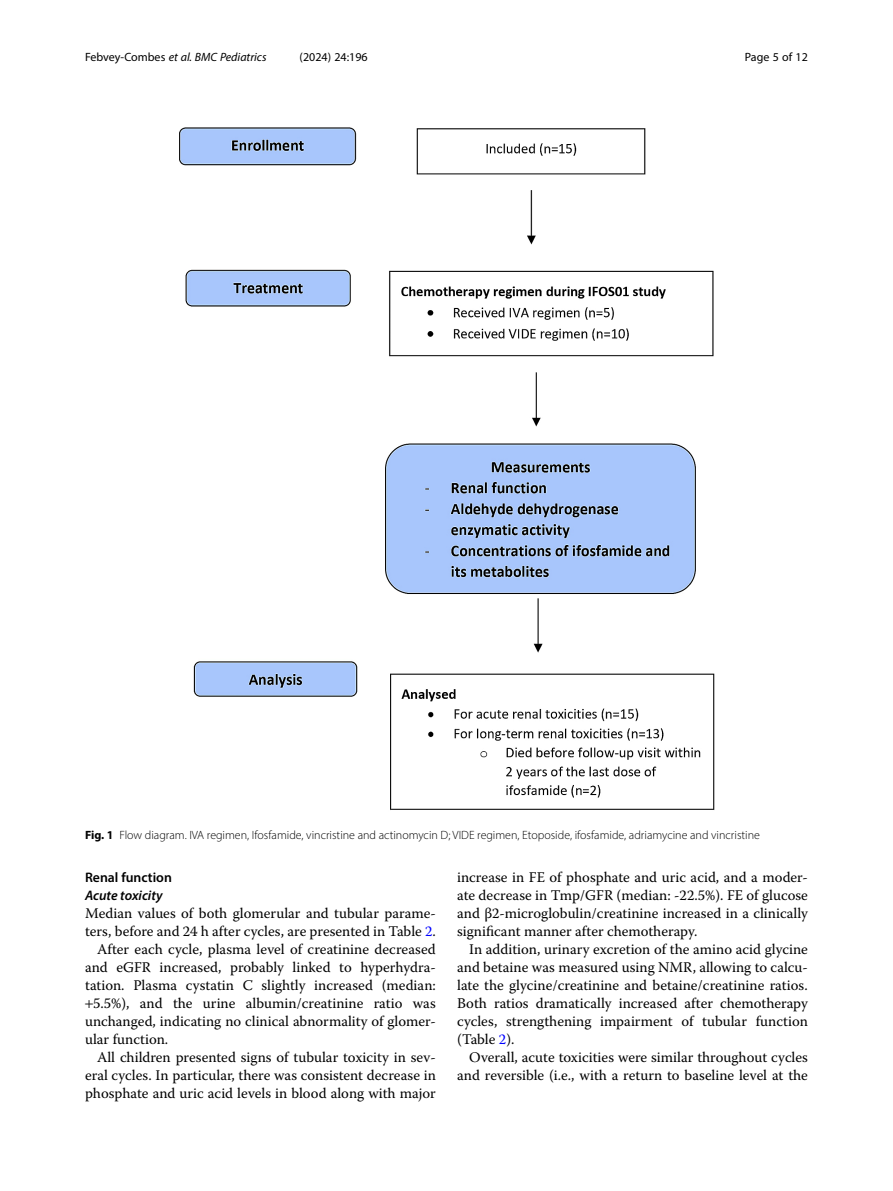
<style>
.page{position:relative;width:893px;height:1191px;background:#fff}
.page>*{position:absolute;margin:0;border:0;box-sizing:border-box;transform-origin:0 0}
.Body_Text_Indent{font:14.7px/18px "Warnock Pro";color:#000;text-align:justify}
.Body_Text{font:14.7px/18px "Warnock Pro";color:#000}
.Head_2{font:600 13.8px "Myriad Pro";color:#000}
.Head_3_after_2{font:italic 600 13.8px "Myriad Pro";color:#000}
.Figure_Caption{font:300 12px "Myriad Pro";color:#000}
.t1{font:italic 12px "Myriad Pro";color:#000}
.t2{font:12px "Myriad Pro";color:#000}
.s1{font-style:normal}
.s2{font-weight:700}
.s3{color:#00f}
</style>
<div class="page">
<img style="left:179px;top:127px;width:535px;height:683px">
<p class="t1" style="left:85px;top:50px;width:183px"><span class="s1">Febvey-Combes</span> et al. BMC Pediatrics</p>
<p class="t2" style="left:300px;top:50px;width:70px">(2024) 24:196</p>
<p class="t2" style="left:745px;top:50px;width:65px">Page 5 of 12</p>
<p class="Figure_Caption" style="left:85px;top:827px;width:676px"><span class="s2">Fig. 1</span> Flow diagram. IVA regimen, Ifosfamide, vincristine and actinomycin D; VIDE regimen, Etoposide, ifosfamide, adriamycine and vincristine</p>
<p class="Head_2" style="left:85px;top:869px;width:88px">Renal function</p>
<p class="Head_3_after_2" style="left:85px;top:887px;width:79px">Acute toxicity</p>
<p class="Body_Text" style="left:85px;top:904px;width:352px">Median values of both glomerular and tubular parame&shy;ters, before and 24 h after cycles, are presented in Table <span class="s3">2</span>.</p>
<p class="Body_Text_Indent" style="left:97px;top:940px;width:340px">After each cycle, plasma level of creatinine decreased</p>
<p class="Body_Text_Indent" style="left:85px;top:958px;width:352px">and eGFR increased, probably linked to hyperhydra-</p>
<p class="Body_Text_Indent" style="left:85px;top:976px;width:352px">tation. Plasma cystatin C slightly increased (median:</p>
<p class="Body_Text_Indent" style="left:93px;top:994px;width:344px">5.5%), and the urine albumin/creatinine ratio was</p>
<p class="Body_Text_Indent" style="left:85px;top:1012px;width:352px">unchanged, indicating no clinical abnormality of glomer-</p>
<p class="Body_Text_Indent" style="left:85px;top:1030px;width:85px">ular function.</p>
<p class="Body_Text_Indent" style="left:85px;top:1048px;width:352px;text-indent:12px">All children presented signs of tubular toxicity in sev&shy;eral cycles. In particular, there was consistent decrease in phosphate and uric acid levels in blood along with major</p>
<p class="Body_Text_Indent" style="left:457px;top:868px;width:352px">increase in FE of phosphate and uric acid, and a moder&shy;ate decrease in Tmp/GFR (median: -22.5%). FE of glucose and β2-microglobulin/creatinine increased in a clinically significant manner after chemotherapy.</p>
<p class="Body_Text_Indent" style="left:457px;top:940px;width:352px;text-indent:12px">In addition, urinary excretion of the amino acid glycine and betaine was measured using NMR, allowing to calcu&shy;late the glycine/creatinine and betaine/creatinine ratios.<br>Both ratios dramatically increased after chemotherapy cycles, strengthening impairment of tubular function (Table <span class="s3">2</span>).</p>
<p class="Body_Text_Indent" style="left:457px;top:1048px;width:352px;text-align:right">Overall, acute toxicities were similar throughout cycles and reversible (i.e., with a return to baseline level at the</p>
</div>
